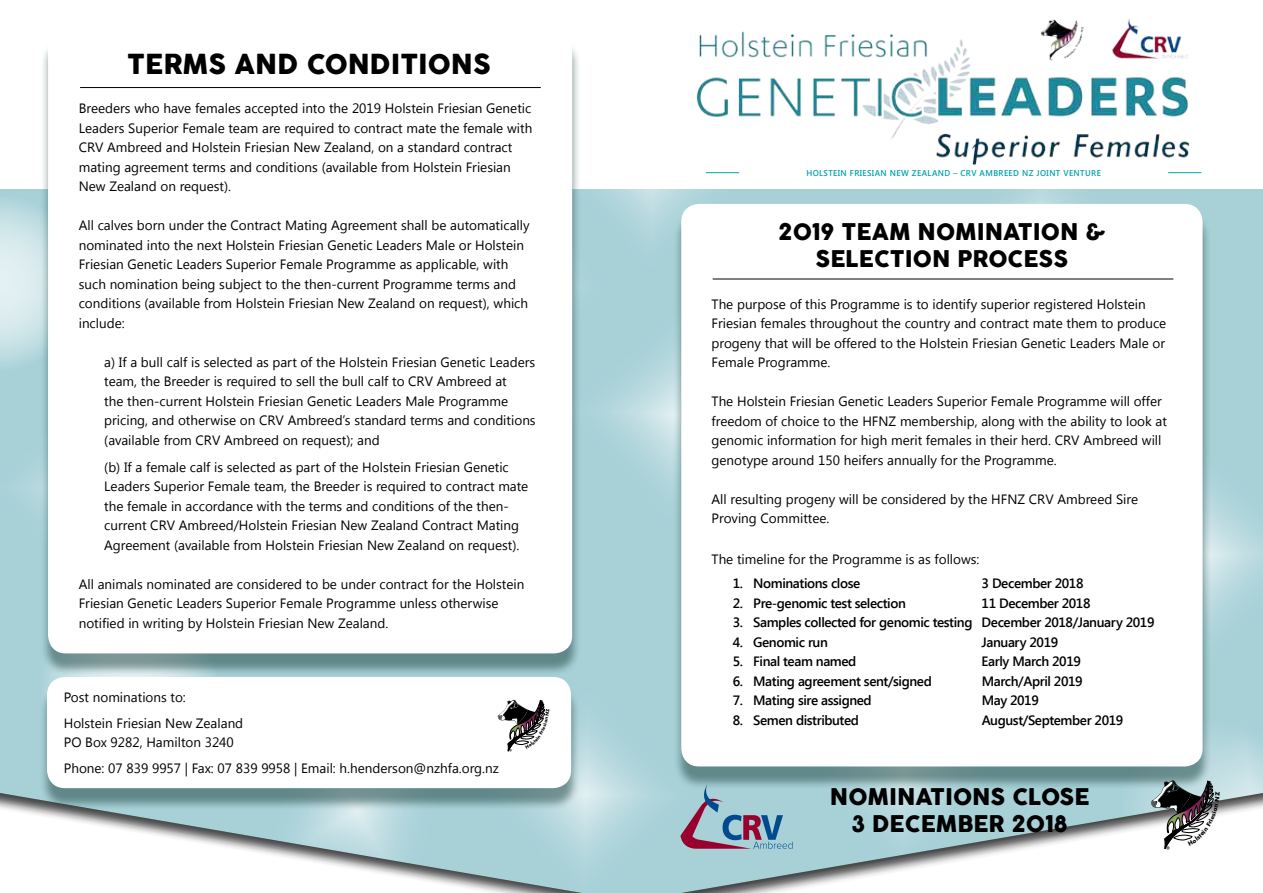
<style>
.page{position:relative;width:1263px;height:893px;background:#fff}
.page>*{position:absolute;margin:0;border:0;box-sizing:border-box;transform-origin:0 0}
.t1{font:27px "COCOGOOSE";color:#000}
.t2{font:22.5px/27px "COCOGOOSE";color:#000;text-align:center}
.t3{font:13.5px/19.5px "Segoe UI";color:#000}
.t4{font:600 13.5px "Segoe UI";letter-spacing:-.03em;color:#000}
.t5{font:9.75px "Myriad Pro";color:#000;scale:.96 1}
.t6{font:600 8.4px "Segoe UI";letter-spacing:.05em;color:#00a1ac;scale:.96 1}
.t7{font:7.35px "Myriad Pro";color:#000;scale:.96 1}
</style>
<div class="page">
<div style="left:0;top:189px;width:1263px;height:704px;background:#a7d0d7"></div>
<svg style="left:0;top:201px;width:40px;height:161px;background:#d0e6e9"></svg>
<svg style="left:993px;top:189px;width:100px;height:15px"></svg>
<svg style="left:1211px;top:491px;width:52px;height:133px;fill:#b5d8de"></svg>
<svg style="left:0;top:362px;width:40px;height:141px"></svg>
<svg style="left:604px;top:349px;width:69px;height:136px;fill:#b2d6dc"></svg>
<svg style="left:607px;top:189px;width:99px;height:45px"></svg>
<svg style="left:557px;top:677px;width:63px;height:81px"></svg>
<div style="left:673px;top:210px;width:538px;height:579px;background:#183f3b;opacity:.5"></div>
<div style="left:681px;top:204px;width:521px;height:562px;background:#fff;border-radius:18px"></div>
<hr style="left:713px;top:279px;width:460px;height:1px;background:#000">
<svg style="left:0;top:758px;width:624px;height:135px"></svg>
<svg style="left:611px;top:763px;width:507px;height:130px"></svg>
<div style="left:40px;top:37px;width:541px;height:639px;background:#183f3b;opacity:.5"></div>
<div style="left:48px;top:31px;width:524px;height:622px;background:#fff;border-radius:18px"></div>
<hr style="left:80px;top:87px;width:461px;height:1px;background:#000">
<svg style="left:680px;top:784px;width:112px;height:65px"></svg>
<hr style="left:706px;top:172px;width:33px;height:1px;background:#00a1ac">
<hr style="left:1168px;top:172px;width:33px;height:1px;background:#00a1ac">
<div style="left:39px;top:684px;width:541px;height:127px;background:#183f3b;opacity:.5"></div>
<div style="left:47px;top:677px;width:524px;height:111px;background:#fff;border-radius:18px"></div>
<img style="left:696px;top:18px;width:494px;height:147px">
<svg style="left:1118px;top:696px;width:145px;height:197px"></svg>
<svg style="left:498px;top:700px;width:47px;height:51px"></svg>
<h1 class="t1" style="left:127px;top:44px;width:365px">TERMS AND CONDITIONS</h1>
<p class="t3" style="left:79px;top:98px;width:455px">Breeders who have females accepted into the 2019 Holstein Friesian Genetic Leaders Superior Female team are required to contract mate the female with CRV Ambreed and Holstein Friesian New Zealand, on a standard contract mating agreement terms and conditions (available from Holstein Friesian New Zealand on request).</p>
<p class="t3" style="left:79px;top:215px;width:452px">All calves born under the Contract Mating Agreement shall be automatically nominated into the next Holstein Friesian Genetic Leaders Male or Holstein Friesian Genetic Leaders Superior Female Programme as applicable, with such nomination being subject to the then-current Programme terms and conditions (available from Holstein Friesian New Zealand on request), which include:</p>
<p class="t3" style="left:104px;top:352px;width:433px">a) If a bull calf is selected as part of the Holstein Friesian Genetic Leaders team, the Breeder is required to sell the bull calf to CRV Ambreed at<br>the then-current Holstein Friesian Genetic Leaders Male Programme pricing, and otherwise on CRV Ambreed’s standard terms and conditions (available from CRV Ambreed on request); and</p>
<p class="t3" style="left:104px;top:457px;width:426px">(b) If a female calf is selected as part of the Holstein Friesian Genetic Leaders Superior Female team, the Breeder is required to contract mate the female in accordance with the terms and conditions of the then&shy;current CRV Ambreed/Holstein Friesian New Zealand Contract Mating Agreement (available from Holstein Friesian New Zealand on request).</p>
<p class="t3" style="left:79px;top:574px;width:447px">All animals nominated are considered to be under contract for the Holstein<br>Friesian Genetic Leaders Superior Female Programme unless otherwise notified in writing by Holstein Friesian New Zealand.</p>
<p class="t3" style="left:64px;top:684px;width:181px;line-height:25.5px">Post nominations to:<br>Holstein Friesian New Zealand</p>
<p class="t3" style="left:64px;top:729px;width:437px;line-height:25.5px">PO Box 9282, Hamilton 3240<br>Phone: 07 839 9957 | Fax: 07 839 9958 | Email: h.henderson@nzhfa.org.nz</p>
<p class="t7" style="left:509px;top:747px;width:5px">®</p>
<p class="t6" style="left:806px;top:167px;width:308px">HOLSTEIN FRIESIAN NEW ZEALAND – CRV AMBREED NZ JOINT VENTURE</p>
<h2 class="t2" style="left:778px;top:219px;width:329px">2019 TEAM NOMINATION &amp;<br>SELECTION PROCESS</h2>
<p class="t3" style="left:712px;top:293px;width:456px">The purpose of this Programme is to identify superior registered Holstein Friesian females throughout the country and contract mate them to produce progeny that will be offered to the Holstein Friesian Genetic Leaders Male or Female Programme.</p>
<p class="t3" style="left:712px;top:391px;width:457px">The Holstein Friesian Genetic Leaders Superior Female Programme will offer freedom of choice to the HFNZ membership, along with the ability to look at genomic information for high merit females in their herd. CRV Ambreed will genotype around 150 heifers annually for the Programme.</p>
<p class="t3" style="left:712px;top:488px;width:428px">All resulting progeny will be considered by the HFNZ CRV Ambreed Sire<br>Proving Committee.</p>
<p class="t3" style="left:712px;top:549px;width:269px">The timeline for the Programme is as follows:</p>
<p class="t4" style="left:733px;top:574px;width:129px">1. Nominations close</p>
<p class="t4" style="left:982px;top:574px;width:103px">3 December 2018</p>
<p class="t4" style="left:733px;top:593px;width:175px">2. Pre-genomic test selection</p>
<p class="t4" style="left:982px;top:593px;width:110px">11 December 2018</p>
<p class="t4" style="left:733px;top:613px;width:423px">3. Samples collected for genomic testing December 2018/January 2019</p>
<p class="t4" style="left:733px;top:632px;width:97px">4. Genomic run</p>
<p class="t4" style="left:982px;top:632px;width:78px">January 2019</p>
<p class="t4" style="left:733px;top:652px;width:125px">5. Final team named</p>
<p class="t4" style="left:982px;top:652px;width:101px">Early March 2019</p>
<p class="t4" style="left:733px;top:671px;width:200px">6. Mating agreement sent/signed</p>
<p class="t4" style="left:982px;top:671px;width:103px">March/April 2019</p>
<p class="t4" style="left:733px;top:691px;width:140px">7. Mating sire assigned</p>
<p class="t4" style="left:982px;top:691px;width:59px">May 2019</p>
<p class="t4" style="left:733px;top:710px;width:128px">8. Semen distributed</p>
<p class="t4" style="left:982px;top:710px;width:143px">August/September 2019</p>
<h2 class="t2" style="left:830px;top:783px;width:261px">NOMINATIONS CLOSE<br>3 DECEMBER 2018</h2>
<p class="t5" style="left:1166px;top:843px;width:6px">®</p>
</div>
